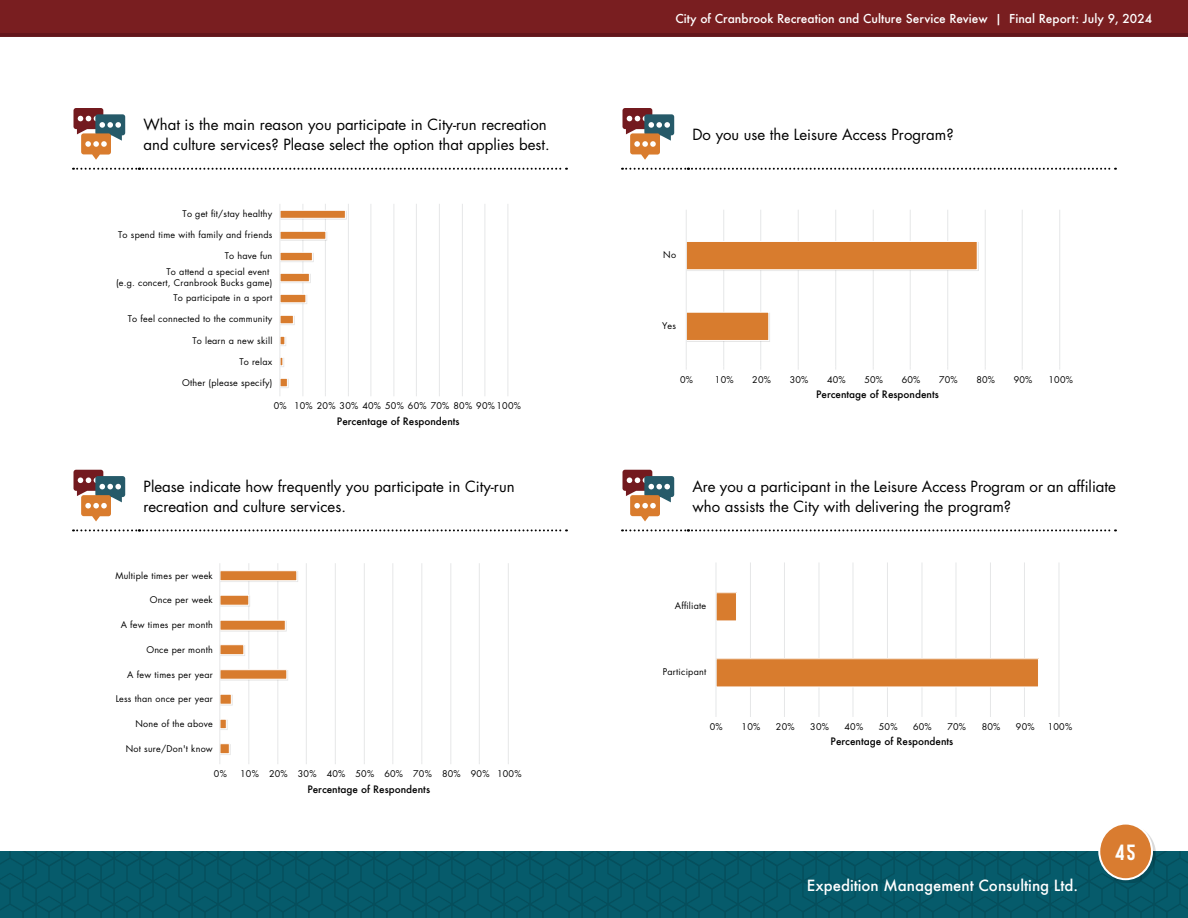
<style>
.page{position:relative;width:1188px;height:918px;background:#fff}
.page>*{position:absolute;margin:0;border:0;box-sizing:border-box;transform-origin:0 0}
.t1{font:700 22px "Bison";color:#fff}
.t2{font:15px/20px "Futura Std";color:#000}
.t3{font:500 15px "Futura";color:#fff}
.t4{font:500 12px "Futura";color:#fff}
.t5{font:500 10px "Futura";color:#000}
.t6{font:9px/10.8px "Futura Std";letter-spacing:.025em;color:#000}
</style>
<div class="page">
<div style="left:0;top:851px;width:1188px;height:67px;background:linear-gradient(to right,#065968,#065968)"></div>
<div style="left:0;top:32px;width:1188px;height:5px;background:#63161b"></div>
<div style="left:0;top:0;width:1188px;height:33px;background:#791e20"></div>
<div style="left:1101px;top:825px;width:55px;height:58px;background:#000;opacity:.15"></div>
<div style="left:1099px;top:824px;width:53px;height:55px;background:#d97c30;border-radius:50%"></div>
<div style="left:1098px;top:823px;width:55px;height:57px;border:2px solid #fff;border-radius:50%"></div>
<svg style="left:73px;top:168px;width:494px;height:2px"></svg>
<svg style="left:74px;top:108px;width:51px;height:52px"></svg>
<hr style="left:302px;top:204px;width:1px;height:189px;background:#e6e7e8">
<hr style="left:325px;top:204px;width:1px;height:189px;background:#e6e7e8">
<hr style="left:348px;top:204px;width:1px;height:189px;background:#e6e7e8">
<hr style="left:370px;top:204px;width:1px;height:189px;background:#e6e7e8">
<hr style="left:393px;top:204px;width:1px;height:189px;background:#e6e7e8">
<hr style="left:416px;top:204px;width:1px;height:189px;background:#e6e7e8">
<hr style="left:439px;top:204px;width:1px;height:189px;background:#e6e7e8">
<hr style="left:462px;top:204px;width:1px;height:189px;background:#e6e7e8">
<hr style="left:484px;top:204px;width:1px;height:189px;background:#e6e7e8">
<hr style="left:507px;top:204px;width:1px;height:189px;background:#e6e7e8">
<hr style="left:279px;top:204px;width:1px;height:189px;background:#e6e7e8">
<svg style="left:279px;top:209px;width:70px;height:187px"></svg>
<svg style="left:73px;top:529px;width:494px;height:2px"></svg>
<svg style="left:74px;top:470px;width:51px;height:51px"></svg>
<hr style="left:248px;top:563px;width:1px;height:198px;background:#e6e7e8">
<hr style="left:277px;top:563px;width:1px;height:198px;background:#e6e7e8">
<hr style="left:306px;top:563px;width:1px;height:198px;background:#e6e7e8">
<hr style="left:335px;top:563px;width:1px;height:198px;background:#e6e7e8">
<hr style="left:364px;top:563px;width:1px;height:198px;background:#e6e7e8">
<hr style="left:392px;top:563px;width:1px;height:198px;background:#e6e7e8">
<hr style="left:421px;top:563px;width:1px;height:198px;background:#e6e7e8">
<hr style="left:450px;top:563px;width:1px;height:198px;background:#e6e7e8">
<hr style="left:479px;top:563px;width:1px;height:198px;background:#e6e7e8">
<hr style="left:508px;top:563px;width:1px;height:198px;background:#e6e7e8">
<svg style="left:220px;top:570px;width:78px;height:185px"></svg>
<hr style="left:219px;top:563px;width:1px;height:198px;background:#e6e7e8">
<svg style="left:622px;top:168px;width:494px;height:2px"></svg>
<svg style="left:623px;top:108px;width:51px;height:52px"></svg>
<hr style="left:723px;top:210px;width:1px;height:157px;background:#e6e7e8">
<hr style="left:760px;top:210px;width:1px;height:157px;background:#e6e7e8">
<hr style="left:798px;top:210px;width:1px;height:157px;background:#e6e7e8">
<hr style="left:835px;top:210px;width:1px;height:157px;background:#e6e7e8">
<hr style="left:873px;top:210px;width:1px;height:157px;background:#e6e7e8">
<hr style="left:910px;top:210px;width:1px;height:157px;background:#e6e7e8">
<hr style="left:947px;top:210px;width:1px;height:157px;background:#e6e7e8">
<hr style="left:985px;top:210px;width:1px;height:157px;background:#e6e7e8">
<hr style="left:1022px;top:210px;width:1px;height:157px;background:#e6e7e8">
<hr style="left:1059px;top:210px;width:1px;height:157px;background:#e6e7e8">
<div style="left:686px;top:312px;width:83px;height:28px;background:#d87c2e"></div>
<div style="left:686px;top:312px;width:83px;height:29px;border:1px solid #fff"></div>
<div style="left:686px;top:241px;width:291px;height:29px;background:#d87c2e"></div>
<div style="left:686px;top:241px;width:292px;height:29px;border:1px solid #fff"></div>
<hr style="left:686px;top:210px;width:1px;height:157px;background:#e6e7e8">
<svg style="left:622px;top:529px;width:494px;height:2px"></svg>
<svg style="left:623px;top:470px;width:51px;height:51px"></svg>
<hr style="left:750px;top:562px;width:1px;height:152px;background:#e6e7e8">
<hr style="left:784px;top:562px;width:1px;height:152px;background:#e6e7e8">
<hr style="left:818px;top:562px;width:1px;height:152px;background:#e6e7e8">
<hr style="left:852px;top:562px;width:1px;height:152px;background:#e6e7e8">
<hr style="left:887px;top:562px;width:1px;height:152px;background:#e6e7e8">
<hr style="left:921px;top:562px;width:1px;height:152px;background:#e6e7e8">
<hr style="left:955px;top:562px;width:1px;height:152px;background:#e6e7e8">
<hr style="left:990px;top:562px;width:1px;height:152px;background:#e6e7e8">
<hr style="left:1024px;top:562px;width:1px;height:152px;background:#e6e7e8">
<hr style="left:1058px;top:562px;width:1px;height:152px;background:#e6e7e8">
<div style="left:716px;top:659px;width:322px;height:28px;background:#d87c2e"></div>
<div style="left:715px;top:658px;width:324px;height:29px;border:1px solid #fff"></div>
<div style="left:716px;top:593px;width:20px;height:28px;background:#d87c2e"></div>
<div style="left:715px;top:592px;width:22px;height:29px;border:1px solid #fff"></div>
<hr style="left:715px;top:562px;width:1px;height:152px;background:#e6e7e8">
<p class="t2" style="left:143px;top:115px;width:408px">What is the main reason you participate in City-run recreation and culture services? Please select the option that applies best.</p>
<p class="t6" style="left:183px;top:209px;width:91px">To get fit/stay healthy</p>
<p class="t6" style="left:118px;top:230px;width:156px">To spend time with family and friends</p>
<p class="t6" style="left:225px;top:251px;width:49px">To have fun</p>
<p class="t6" style="left:116px;top:267px;width:158px;text-indent:50px">To attend a special event (e.g. concert, Cranbrook Bucks game)</p>
<p class="t6" style="left:173px;top:293px;width:100px">To participate in a sport</p>
<p class="t6" style="left:128px;top:314px;width:146px">To feel connected to the community</p>
<p class="t6" style="left:192px;top:335px;width:82px">To learn a new skill</p>
<p class="t6" style="left:239px;top:356px;width:35px">To relax</p>
<p class="t6" style="left:182px;top:377px;width:92px">Other (please specify)</p>
<p class="t6" style="left:274px;top:401px;width:249px">0% 10% 20% 30% 40% 50% 60% 70% 80% 90% 100%</p>
<p class="t5" style="left:337px;top:414px;width:124px">Percentage of Respondents</p>
<p class="t2" style="left:143px;top:476px;width:373px">Please indicate how frequently you participate in City-run recreation and culture services.</p>
<p class="t6" style="left:115px;top:570px;width:99px">Multiple times per week</p>
<p class="t6" style="left:150px;top:595px;width:65px">Once per week</p>
<p class="t6" style="left:121px;top:620px;width:94px">A few times per month</p>
<p class="t6" style="left:146px;top:644px;width:68px">Once per month</p>
<p class="t6" style="left:127px;top:669px;width:87px">A few times per year</p>
<p class="t6" style="left:116px;top:694px;width:99px">Less than once per year</p>
<p class="t6" style="left:136px;top:719px;width:79px">None of the above</p>
<p class="t6" style="left:126px;top:743px;width:88px">Not sure/Don't know</p>
<p class="t6" style="left:214px;top:769px;width:14px">0%</p>
<p class="t6" style="left:240px;top:769px;width:283px">10% 20% 30% 40% 50% 60% 70% 80% 90% 100%</p>
<p class="t5" style="left:307px;top:782px;width:124px">Percentage of Respondents</p>
<h3 class="t4" style="left:676px;top:10px;width:478px">City of Cranbrook Recreation and Culture Service Review | Final Report: July 9, 2024</h3>
<p class="t2" style="left:692px;top:125px;width:263px">Do you use the Leisure Access Program?</p>
<p class="t6" style="left:663px;top:249px;width:14px">No</p>
<p class="t6" style="left:662px;top:320px;width:16px">Yes</p>
<p class="t6" style="left:680px;top:374px;width:14px">0%</p>
<p class="t6" style="left:715px;top:374px;width:20px">10%</p>
<p class="t6" style="left:752px;top:374px;width:20px">20%</p>
<p class="t6" style="left:790px;top:374px;width:20px">30%</p>
<p class="t6" style="left:827px;top:374px;width:20px">40%</p>
<p class="t6" style="left:864px;top:374px;width:20px">50%</p>
<p class="t6" style="left:902px;top:374px;width:20px">60%</p>
<p class="t6" style="left:939px;top:374px;width:20px">70%</p>
<p class="t6" style="left:976px;top:374px;width:20px">80%</p>
<p class="t6" style="left:1014px;top:374px;width:20px">90%</p>
<p class="t6" style="left:1049px;top:374px;width:26px">100%</p>
<p class="t5" style="left:816px;top:388px;width:124px">Percentage of Respondents</p>
<p class="t2" style="left:692px;top:476px;width:425px">Are you a participant in the Leisure Access Program or an affiliate who assists the City with delivering the program?</p>
<p class="t6" style="left:675px;top:601px;width:33px">Affiliate</p>
<p class="t6" style="left:663px;top:667px;width:45px">Participant</p>
<p class="t6" style="left:710px;top:721px;width:14px">0%</p>
<p class="t6" style="left:742px;top:721px;width:20px">10%</p>
<p class="t6" style="left:776px;top:721px;width:20px">20%</p>
<p class="t6" style="left:810px;top:721px;width:20px">30%</p>
<p class="t6" style="left:845px;top:721px;width:20px">40%</p>
<p class="t6" style="left:879px;top:721px;width:20px">50%</p>
<p class="t6" style="left:913px;top:721px;width:20px">60%</p>
<p class="t6" style="left:947px;top:721px;width:20px">70%</p>
<p class="t6" style="left:982px;top:721px;width:20px">80%</p>
<p class="t6" style="left:1016px;top:721px;width:20px">90%</p>
<p class="t6" style="left:1048px;top:721px;width:26px">100%</p>
<p class="t5" style="left:831px;top:735px;width:124px">Percentage of Respondents</p>
<h2 class="t3" style="left:807px;top:876px;width:273px">Expedition Management Consulting Ltd.</h2>
<h1 class="t1" style="left:1115px;top:841px;width:22px">45</h1>
</div>
